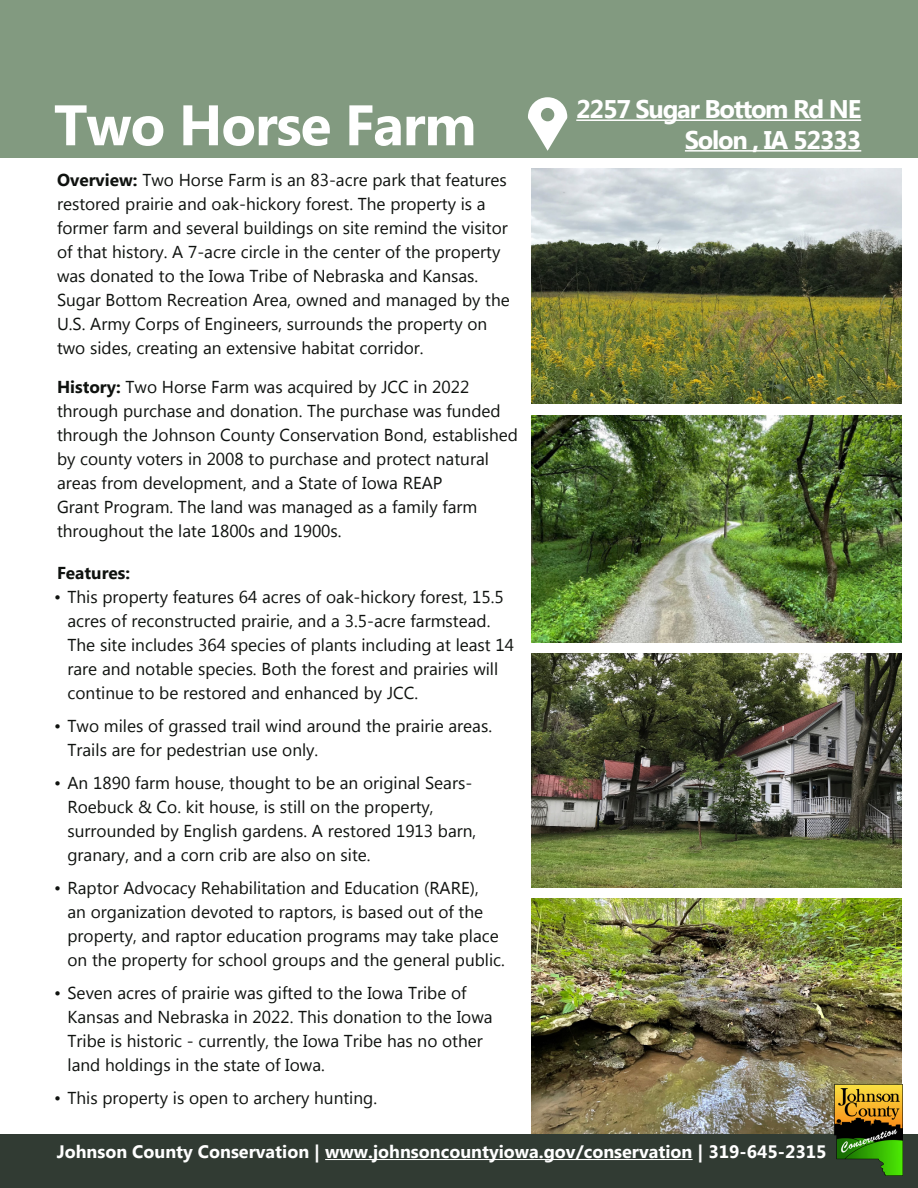
<style>
.page{position:relative;width:918px;height:1188px;background:#fff}
.page>*{position:absolute;margin:0;border:0;box-sizing:border-box;transform-origin:0 0}
.t1{font:700 57px "Lao UI";letter-spacing:-.02em;color:#fff}
.t2{font:700 25.5px "Lao UI";letter-spacing:-.05em;color:#fff}
.t3{font:700 18px "Lao UI";color:#fff}
.t4{font:17.25px/24px "Lao UI";color:#0f120f}
.t5{font:700 17.25px "Lao UI";color:#0f120f}
.s1{font-weight:700}
</style>
<div class="page">
<div style="left:0;top:1134px;width:918px;height:54px;background:#313b33"></div>
<div style="left:0;top:0;width:918px;height:157px;background:#829a80"></div>
<img style="left:532px;top:415px;width:370px;height:227px">
<img style="left:532px;top:168px;width:370px;height:236px">
<img style="left:532px;top:653px;width:370px;height:234px">
<img style="left:532px;top:899px;width:370px;height:235px">
<hr style="left:576px;top:119px;width:285px;height:2px;background:#fff">
<hr style="left:685px;top:150px;width:176px;height:2px;background:#fff">
<svg style="left:528px;top:97px;width:39px;height:54px"></svg>
<hr style="left:325px;top:1159px;width:368px;height:1px;background:#fff">
<img style="left:835px;top:1084px;width:68px;height:92px">
<p class="t1" style="left:54px;top:87px;width:424px">Two Horse Farm</p>
<p class="t4" style="left:57px;top:167px;width:454px"><span class="s1">Overview:</span> Two Horse Farm is an 83-acre park that features restored prairie and oak-hickory forest. The property is a former farm and several buildings on site remind the visitor of that history. A 7-acre circle in the center of the property was donated to the Iowa Tribe of Nebraska and Kansas.<br>Sugar Bottom Recreation Area, owned and managed by the U.S. Army Corps of Engineers, surrounds the property on two sides, creating an extensive habitat corridor.</p>
<p class="t4" style="left:57px;top:374px;width:463px"><span class="s1">History:</span> Two Horse Farm was acquired by JCC in 2022 through purchase and donation. The purchase was funded through the Johnson County Conservation Bond, established by county voters in 2008 to purchase and protect natural areas from development, and a State of Iowa REAP<br>Grant Program. The land was managed as a family farm throughout the late 1800s and 1900s.</p>
<p class="t5" style="left:57px;top:561px;width:75px">Features:</p>
<p class="t4" style="left:68px;top:584px;width:448px;text-indent:-14px">• This property features 64 acres of oak-hickory forest, 15.5 acres of reconstructed prairie, and a 3.5-acre farmstead.<br>The site includes 364 species of plants including at least 14 rare and notable species. Both the forest and prairies will continue to be restored and enhanced by JCC.</p>
<p class="t4" style="left:68px;top:713px;width:426px;text-indent:-14px">• Two miles of grassed trail wind around the prairie areas.<br>Trails are for pedestrian use only.</p>
<p class="t4" style="left:68px;top:770px;width:410px;text-indent:-14px">• An 1890 farm house, thought to be an original Sears-Roebuck &amp; Co. kit house, is still on the property, surrounded by English gardens. A restored 1913 barn, granary, and a corn crib are also on site.</p>
<p class="t4" style="left:68px;top:875px;width:439px;text-indent:-14px">• Raptor Advocacy Rehabilitation and Education (RARE),<br>an organization devoted to raptors, is based out of the property, and raptor education programs may take place on the property for school groups and the general public.</p>
<p class="t4" style="left:68px;top:980px;width:427px;text-indent:-14px">• Seven acres of prairie was gifted to the Iowa Tribe of Kansas and Nebraska in 2022. This donation to the Iowa Tribe is historic - currently, the Iowa Tribe has no other land holdings in the state of Iowa.</p>
<p class="t4" style="left:54px;top:1085px;width:325px">• This property is open to archery hunting.</p>
<p class="t2" style="left:576px;top:92px;width:286px">2257 Sugar Bottom Rd NE</p>
<p class="t2" style="left:685px;top:123px;width:178px">Solon , IA 52333</p>
<p class="t3" style="left:57px;top:1140px;width:771px">Johnson County Conservation | www.johnsoncountyiowa.gov/conservation | 319-645-2315</p>
</div>
